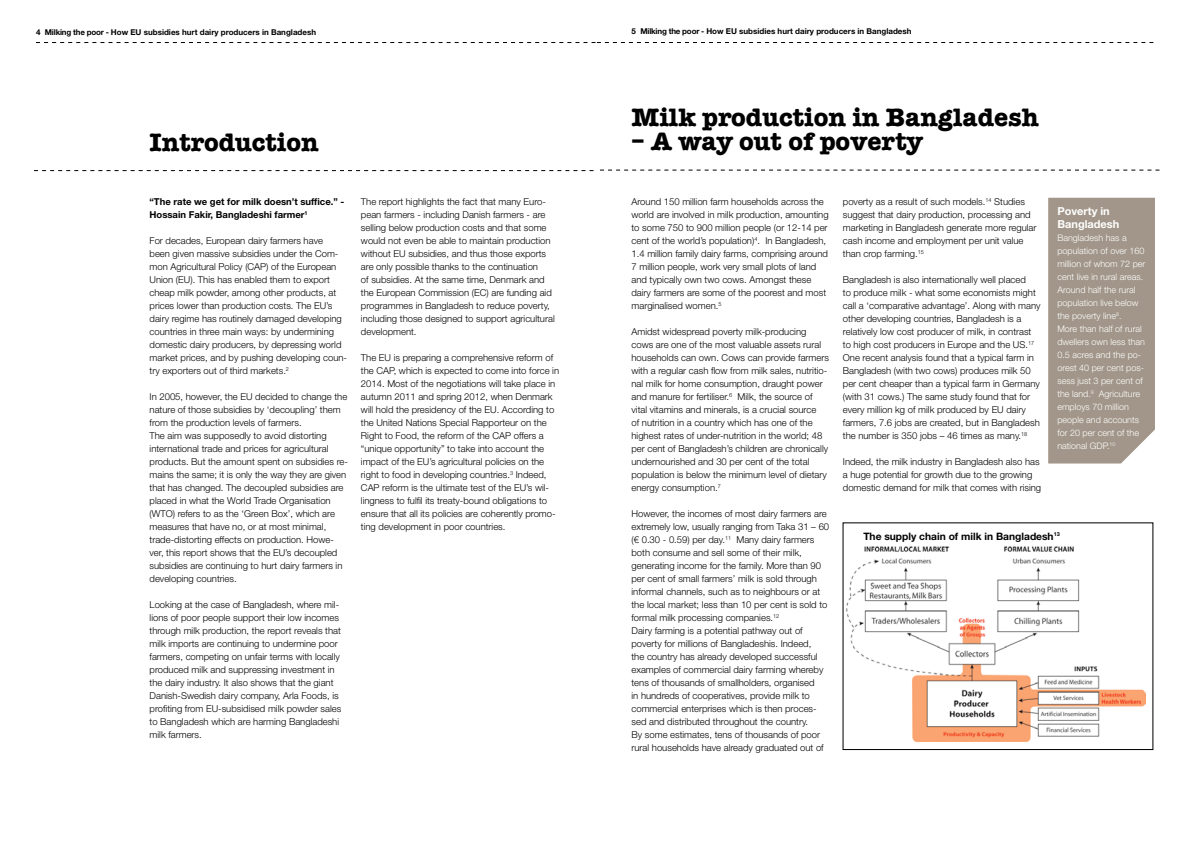
<style>
.page{position:relative;width:1191px;height:842px;background:#fff}
.page>*{position:absolute;margin:0;border:0;box-sizing:border-box;transform-origin:0 0}
.t1{font:700 26px "American Typewriter";color:#000}
.t2{font:700 11px/13px "Helvetica Neue LT Std";color:#fff}
.t3{font:700 10.2px "Helvetica Neue LT Std";color:#000}
.t4{font:300 9.5px/13px "Helvetica Neue LT Std";color:#000}
.t5{font:700 9.5px/13px "Helvetica Neue LT Std";color:#000}
.t6{font:300 9px/13px "Helvetica Neue LT Std";color:#fff}
.t7{font:700 8px "Helvetica Neue LT Std";color:#000}
</style>
<div class="page">
<svg style="left:34px;top:170px;width:559px;height:1px"></svg>
<svg style="left:600px;top:170px;width:559px;height:1px"></svg>
<svg style="left:36px;top:42px;width:1117px;height:1px"></svg>
<div style="left:1048px;top:198px;width:107px;height:265px;background:#a19689"></div>
<img style="left:846px;top:546px;width:300px;height:195px">
<p class="t7" style="left:36px;top:27px;width:282px">4 Milking the poor - How EU subsidies hurt dairy producers in Bangladesh</p>
<p class="t7" style="left:631px;top:27px;width:282px">5 Milking the poor - How EU subsidies hurt dairy producers in Bangladesh</p>
<h1 class="t1" style="left:150px;top:120px;width:170px">Introduction</h1>
<p class="t5" style="left:150px;top:195px;width:196px">“The rate we get for milk doesn’t suffice.” -<br>Hossain Fakir, Bangladeshi farmer<sup>1</sup></p>
<p class="t4" style="left:150px;top:234px;width:199px">For decades, European dairy farmers have<br>been given massive subsidies under the Com&shy;mon Agricultural Policy (CAP) of the European Union (EU). This has enabled them to export cheap milk powder, among other products, at prices lower than production costs. The EU’s dairy regime has routinely damaged developing countries in three main ways: by undermining domestic dairy producers, by depressing world market prices, and by pushing developing coun&shy;try exporters out of third markets.<sup>2</sup></p>
<p class="t4" style="left:150px;top:390px;width:200px">In 2005, however, the EU decided to change the nature of those subsidies by ‘decoupling’ them from the production levels of farmers.<br>The aim was supposedly to avoid distorting international trade and prices for agricultural products. But the amount spent on subsidies re&shy;mains the same; it is only the way they are given that has changed. The decoupled subsidies are placed in what the World Trade Organisation (WTO) refers to as the ‘Green Box’, which are measures that have no, or at most minimal, trade-distorting effects on production. Howe&shy;ver, this report shows that the EU’s decoupled subsidies are continuing to hurt dairy farmers in developing countries.</p>
<p class="t4" style="left:150px;top:598px;width:193px">Looking at the case of Bangladesh, where mil&shy;lions of poor people support their low incomes through milk production, the report reveals that milk imports are continuing to undermine poor farmers, competing on unfair terms with locally produced milk and suppressing investment in the dairy industry. It also shows that the giant Danish-Swedish dairy company, Arla Foods, is profiting from EU-subsidised milk powder sales to Bangladesh which are harming Bangladeshi milk farmers.</p>
<p class="t4" style="left:361px;top:195px;width:195px">The report highlights the fact that many Euro&shy;pean farmers - including Danish farmers - are selling below production costs and that some would not even be able to maintain production without EU subsidies, and thus those exports are only possible thanks to the continuation<br>of subsidies. At the same time, Denmark and the European Commission (EC) are funding aid programmes in Bangladesh to reduce poverty, including those designed to support agricultural development.</p>
<p class="t4" style="left:361px;top:351px;width:200px">The EU is preparing a comprehensive reform of the CAP, which is expected to come into force in 2014. Most of the negotiations will take place in autumn 2011 and spring 2012, when Denmark will hold the presidency of the EU. According to the United Nations Special Rapporteur on the Right to Food, the reform of the CAP offers a “unique opportunity” to take into account the impact of the EU’s agricultural policies on the right to food in developing countries.<sup>3</sup> Indeed, CAP reform is the ultimate test of the EU’s wil&shy;lingness to fulfil its treaty-bound obligations to ensure that all its policies are coherently promo&shy;ting development in poor countries.</p>
<h1 class="t1" style="left:631px;top:94px;width:409px">Milk production in Bangladesh</h1>
<h1 class="t1" style="left:631px;top:118px;width:293px">– A way out of poverty</h1>
<p class="t4" style="left:631px;top:195px;width:199px">Around 150 million farm households across the world are involved in milk production, amounting to some 750 to 900 million people (or 12-14 per cent of the world’s population)<sup>4</sup>. In Bangladesh, 1.4 million family dairy farms, comprising around 7 million people, work very small plots of land and typically own two cows. Amongst these dairy farmers are some of the poorest and most marginalised women.<sup>5</sup></p>
<p class="t4" style="left:631px;top:325px;width:199px">Amidst widespread poverty milk-producing cows are one of the most valuable assets rural households can own. Cows can provide farmers with a regular cash flow from milk sales, nutritio&shy;nal milk for home consumption, draught power and manure for fertiliser.<sup>6</sup> Milk, the source of vital vitamins and minerals, is a crucial source<br>of nutrition in a country which has one of the highest rates of under-nutrition in the world; 48 per cent of Bangladesh’s children are chronically undernourished and 30 per cent of the total population is below the minimum level of dietary energy consumption.<sup>7</sup></p>
<p class="t4" style="left:631px;top:507px;width:199px">However, the incomes of most dairy farmers are extremely low, usually ranging from Taka 31 – 60 (€ 0.30 - 0.59) per day.<sup>11</sup> Many dairy farmers both consume and sell some of their milk, generating income for the family. More than 90 per cent of small farmers’ milk is sold through informal channels, such as to neighbours or at the local market; less than 10 per cent is sold to formal milk processing companies.<sup>12<br></sup>Dairy farming is a potential pathway out of poverty for millions of Bangladeshis. Indeed,<br>the country has already developed successful examples of commercial dairy farming whereby tens of thousands of smallholders, organised<br>in hundreds of cooperatives, provide milk to commercial enterprises which is then proces&shy;sed and distributed throughout the country.<br>By some estimates, tens of thousands of poor rural households have already graduated out of</p>
<p class="t4" style="left:843px;top:195px;width:195px">poverty as a result of such models.<sup>14</sup> Studies suggest that dairy production, processing and marketing in Bangladesh generate more regular cash income and employment per unit value than crop farming.<sup>15</sup></p>
<p class="t4" style="left:843px;top:273px;width:199px">Bangladesh is also internationally well placed<br>to produce milk - what some economists might call a ‘comparative advantage’. Along with many other developing countries, Bangladesh is a relatively low cost producer of milk, in contrast to high cost producers in Europe and the US.<sup>17<br></sup>One recent analysis found that a typical farm in Bangladesh (with two cows) produces milk 50 per cent cheaper than a typical farm in Germany (with 31 cows.) The same study found that for every million kg of milk produced by EU dairy farmers, 7.6 jobs are created, but in Bangladesh the number is 350 jobs – 46 times as many.<sup>18</sup></p>
<p class="t4" style="left:843px;top:455px;width:200px">Indeed, the milk industry in Bangladesh also has a huge potential for growth due to the growing domestic demand for milk that comes with rising</p>
<p class="t2" style="left:1057px;top:204px;width:63px">Poverty in<br>Bangladesh</p>
<p class="t6" style="left:1057px;top:231px;width:90px">Bangladesh has a population of over 160 million of whom 72 per cent live in rural areas.<br>Around half the rural population live below the poverty line<sup>8</sup>.<br>More than half of rural dwellers own less than<br>0.5 acres and the po&shy;orest 40 per cent pos&shy;sess just 3 per cent of the land.<sup>9</sup> Agriculture employs 70 million people and accounts for 20 per cent of the national GDP.<sup>10</sup></p>
<p class="t3" style="left:863px;top:530px;width:198px">The supply chain of milk in Bangladesh<sup>13</sup></p>
</div>
